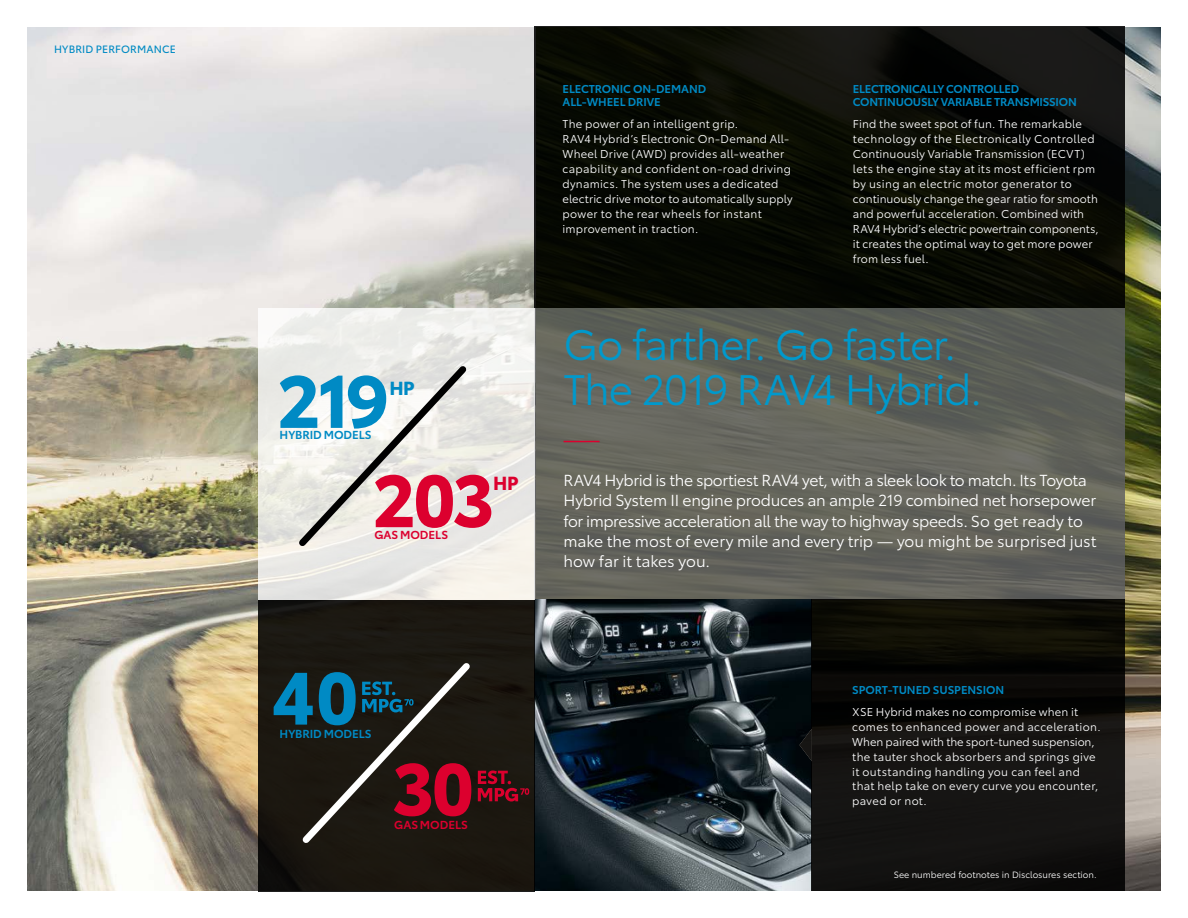
<style>
.page{position:relative;width:1188px;height:918px;background:#fff}
.page>*{position:absolute;margin:0;border:0;box-sizing:border-box;transform-origin:0 0}
.t1{font:700 72.9px "Toyota Type";color:#dc002e}
.t2{font:700 72.9px "Toyota Type";color:#008ac4}
.t3{font:42px/45px "Toyota Type";letter-spacing:-.03em;color:#09c}
.t4{font:700 18.75px "Toyota Type";color:#dc002e}
.t5{font:700 18.75px "Toyota Type";color:#008ac4}
.t6{font:15.75px/20.2px "Toyota Type";letter-spacing:-.02em;color:#fff}
.t7{font:600 11.55px "Toyota Type";letter-spacing:-.005em;color:#008ac4}
.t8{font:600 11.55px "Toyota Type";letter-spacing:-.005em;color:#dc002e}
.t9{font:11.25px/15px "Toyota Type";letter-spacing:.02em;color:#fff}
.t10{font:600 11.25px/13.5px "Toyota Type";letter-spacing:-.02em;color:#008ac4}
.t11{font:10.5px "Toyota Type";letter-spacing:.015em;color:#008ac4}
.t12{font:9px "Toyota Type";color:#fff}
</style>
<div class="page">
<img style="left:27px;top:27px;width:1134px;height:864px">
<div style="left:535px;top:308px;width:590px;height:292px;background:linear-gradient(to bottom,#5e6159,#66655d)"></div>
<img style="left:535px;top:600px;width:277px;height:291px">
<div style="left:812px;top:600px;width:313px;height:291px;background:linear-gradient(to bottom,#0c0b04,#151415)"></div>
<svg style="left:535px;top:27px;width:590px;height:281px;background:#090b05"></svg>
<div style="left:258px;top:600px;width:277px;height:291px;background:#1b1710"></div>
<svg style="left:258px;top:308px;width:277px;height:292px;fill:#ecece7"></svg>
<svg style="left:799px;top:729px;width:13px;height:32px"></svg>
<svg style="left:293px;top:360px;width:179px;height:192px"></svg>
<hr style="left:564px;top:441px;width:36px;height:1px;background:#dc002e">
<svg style="left:302px;top:663px;width:227px;height:180px"></svg>
<p class="t11" style="left:54px;top:41px;width:123px">HYBRID PERFORMANCE</p>
<h1 class="t2" style="left:277px;top:345px;width:113px">219</h1>
<h3 class="t5" style="left:389px;top:374px;width:27px">HP</h3>
<p class="t7" style="left:280px;top:426px;width:94px">HYBRID MODELS</p>
<h1 class="t1" style="left:372px;top:444px;width:124px">203</h1>
<h3 class="t4" style="left:493px;top:468px;width:27px">HP</h3>
<p class="t8" style="left:374px;top:526px;width:75px">GAS MODELS</p>
<h1 class="t2" style="left:272px;top:642px;width:89px">40</h1>
<p class="t7" style="left:280px;top:725px;width:94px">HYBRID MODELS</p>
<h1 class="t1" style="left:391px;top:733px;width:85px">30</h1>
<p class="t8" style="left:394px;top:817px;width:75px">GAS MODELS</p>
<p class="t10" style="left:562px;top:81px;width:145px">ELECTRONIC ON-DEMAND<br>ALL-WHEEL DRIVE</p>
<p class="t9" style="left:562px;top:115px;width:232px">The power of an intelligent grip.<br>RAV4 Hybrid’s Electronic On-Demand All-Wheel Drive (AWD) provides all-weather capability and confident on-road driving dynamics. The system uses a dedicated electric drive motor to automatically supply power to the rear wheels for instant improvement in traction.</p>
<p class="t10" style="left:853px;top:81px;width:225px">ELECTRONICALLY CONTROLLED<br>CONTINUOUSLY VARIABLE TRANSMISSION</p>
<p class="t9" style="left:853px;top:115px;width:247px">Find the sweet spot of fun. The remarkable technology of the Electronically Controlled Continuously Variable Transmission (ECVT) lets the engine stay at its most efficient rpm by using an electric motor generator to continuously change the gear ratio for smooth and powerful acceleration. Combined with RAV4 Hybrid’s electric powertrain components, it creates the optimal way to get more power from less fuel.</p>
<h2 class="t3" style="left:564px;top:319px;width:420px">Go farther. Go faster.<br>The 2019 RAV4 Hybrid.</h2>
<p class="t6" style="left:564px;top:469px;width:534px">RAV4 Hybrid is the sportiest RAV4 yet, with a sleek look to match. Its Toyota Hybrid System II engine produces an ample 219 combined net horsepower for impressive acceleration all the way to highway speeds. So get ready to make the most of every mile and every trip — you might be surprised just how far it takes you.</p>
<p class="t10" style="left:852px;top:682px;width:154px">SPORT-TUNED SUSPENSION</p>
<p class="t9" style="left:852px;top:703px;width:250px">XSE Hybrid makes no compromise when it comes to enhanced power and acceleration.<br>When paired with the sport-tuned suspension, the tauter shock absorbers and springs give it outstanding handling you can feel and that help take on every curve you encounter, paved or not.</p>
<p class="t12" style="left:894px;top:868px;width:204px">See numbered footnotes in Disclosures section.</p>
</div>
